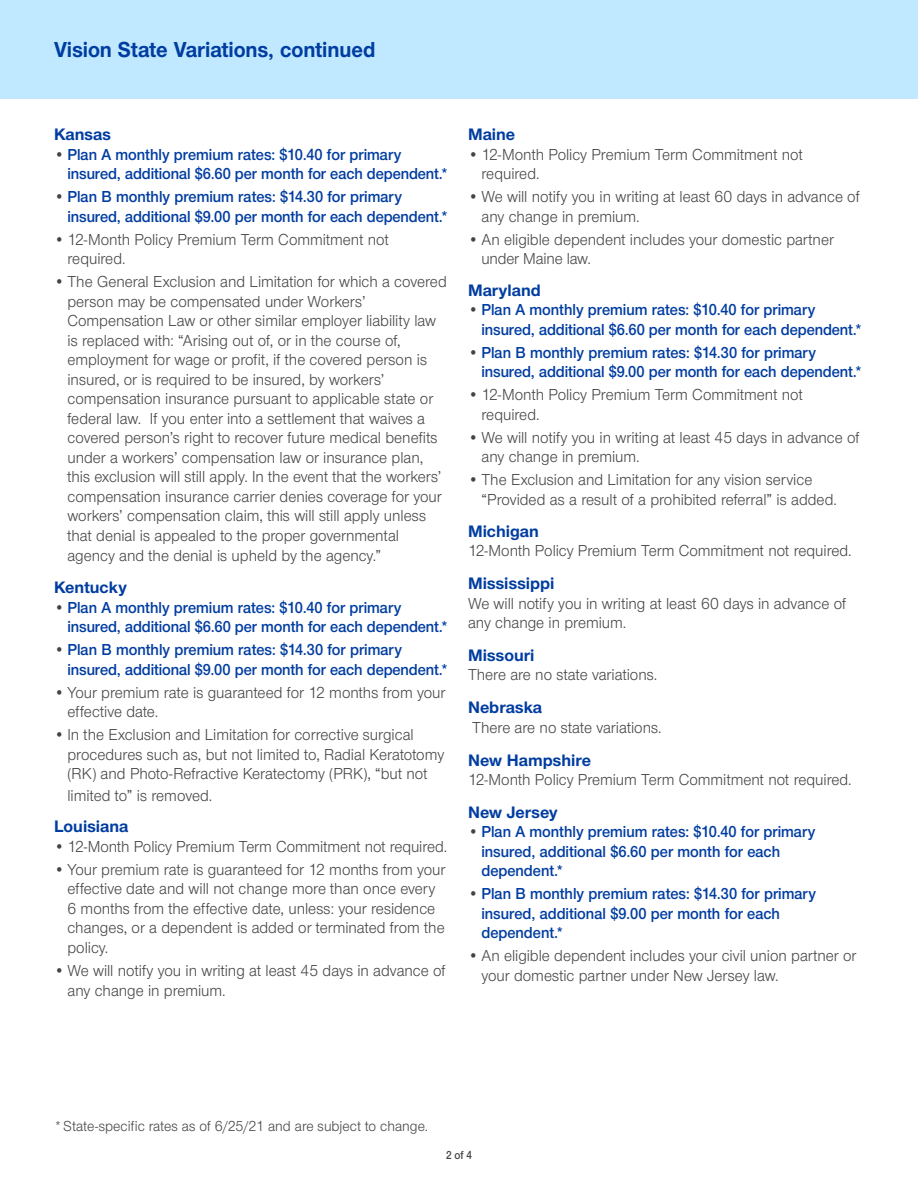
<style>
.page{position:relative;width:918px;height:1188px;background:#fff}
.page>*{position:absolute;margin:0;border:0;box-sizing:border-box;transform-origin:0 0}
.Disclaimers{font:700 22.5px "UHC Sans";letter-spacing:-.005em;color:#003da1;scale:.95 1}
.Vision_Headers{font:700 17.25px "UHC Sans";color:#003da1}
.No_benefits_payable{font:16.5px/19.5px "UHC Sans";color:#444;scale:.95 1}
.t1{font:600 16.5px/19.5px "UHC Sans";letter-spacing:-.005em;color:#003da1;scale:.95 1}
.Disclaimers-2{font:15px "UHC Sans";letter-spacing:.005em;color:#444;scale:.95 1}
.t2{font:600 12px "UHC Sans";color:#444;scale:.9 1}
.s1{font-weight:400;color:#444}
</style>
<div class="page">
<div style="left:0;top:0;width:918px;height:99px;background:#c0e9ff"></div>
<p class="Disclaimers" style="left:54px;top:34px;width:340px">Vision State Variations, continued</p>
<p class="Vision_Headers" style="left:54px;top:123px;width:59px">Kansas</p>
<p class="t1" style="left:68px;top:144px;width:401px;text-indent:-14px"><span class="s1">•</span> Plan A monthly premium rates: $10.40 for primary insured, additional $6.60 per month for each dependent.*</p>
<p class="t1" style="left:68px;top:186px;width:401px;text-indent:-14px"><span class="s1">•</span> Plan B monthly premium rates: $14.30 for primary insured, additional $9.00 per month for each dependent.*</p>
<p class="No_benefits_payable" style="left:68px;top:229px;width:340px;text-indent:-14px">• 12-Month Policy Premium Term Commitment not required.</p>
<p class="No_benefits_payable" style="left:68px;top:271px;width:401px;text-indent:-14px">• The General Exclusion and Limitation for which a covered person may be compensated under Workers’ Compensation Law or other similar employer liability law is replaced with: “Arising out of, or in the course of, employment for wage or profit, if the covered person is insured, or is required to be insured, by workers’ compensation insurance pursuant to applicable state or federal law. If you enter into a settlement that waives a covered person’s right to recover future medical benefits under a workers’ compensation law or insurance plan, this exclusion will still apply. In the event that the workers’ compensation insurance carrier denies coverage for your workers’ compensation claim, this will still apply unless that denial is appealed to the proper governmental agency and the denial is upheld by the agency.”</p>
<p class="Vision_Headers" style="left:54px;top:576px;width:74px">Kentucky</p>
<p class="t1" style="left:68px;top:597px;width:401px;text-indent:-14px"><span class="s1">•</span> Plan A monthly premium rates: $10.40 for primary insured, additional $6.60 per month for each dependent.*</p>
<p class="t1" style="left:68px;top:639px;width:401px;text-indent:-14px"><span class="s1">•</span> Plan B monthly premium rates: $14.30 for primary insured, additional $9.00 per month for each dependent.*</p>
<p class="No_benefits_payable" style="left:68px;top:682px;width:399px;text-indent:-14px">• Your premium rate is guaranteed for 12 months from your effective date.</p>
<p class="No_benefits_payable" style="left:68px;top:724px;width:398px;text-indent:-14px">• In the Exclusion and Limitation for corrective surgical procedures such as, but not limited to, Radial Keratotomy (RK) and Photo-Refractive Keratectomy (PRK), “but not</p>
<p class="No_benefits_payable" style="left:68px;top:785px;width:154px">limited to” is removed.</p>
<p class="Vision_Headers" style="left:54px;top:815px;width:76px">Louisiana</p>
<p class="No_benefits_payable" style="left:54px;top:836px;width:415px">• 12-Month Policy Premium Term Commitment not required.</p>
<p class="No_benefits_payable" style="left:68px;top:859px;width:399px;text-indent:-14px">• Your premium rate is guaranteed for 12 months from your effective date and will not change more than once every 6 months from the effective date, unless: your residence changes, or a dependent is added or terminated from the policy.</p>
<p class="No_benefits_payable" style="left:68px;top:960px;width:399px;text-indent:-14px">• We will notify you in writing at least 45 days in advance of any change in premium.</p>
<p class="Vision_Headers" style="left:468px;top:123px;width:49px">Maine</p>
<p class="No_benefits_payable" style="left:482px;top:144px;width:340px;text-indent:-14px">• 12-Month Policy Premium Term Commitment not required.</p>
<p class="No_benefits_payable" style="left:482px;top:186px;width:400px;text-indent:-14px">• We will notify you in writing at least 60 days in advance of any change in premium.</p>
<p class="No_benefits_payable" style="left:482px;top:229px;width:372px;text-indent:-14px">• An eligible dependent includes your domestic partner under Maine law.</p>
<p class="Vision_Headers" style="left:468px;top:279px;width:74px">Maryland</p>
<p class="t1" style="left:482px;top:300px;width:401px;text-indent:-14px"><span class="s1">•</span> Plan A monthly premium rates: $10.40 for primary insured, additional $6.60 per month for each dependent.*</p>
<p class="t1" style="left:482px;top:342px;width:401px;text-indent:-14px"><span class="s1">•</span> Plan B monthly premium rates: $14.30 for primary insured, additional $9.00 per month for each dependent.*</p>
<p class="No_benefits_payable" style="left:482px;top:385px;width:340px;text-indent:-14px">• 12-Month Policy Premium Term Commitment not required.</p>
<p class="No_benefits_payable" style="left:482px;top:427px;width:399px;text-indent:-14px">• We will notify you in writing at least 45 days in advance of any change in premium.</p>
<p class="No_benefits_payable" style="left:482px;top:470px;width:376px;text-indent:-14px">• The Exclusion and Limitation for any vision service “Provided as a result of a prohibited referral” is added.</p>
<p class="Vision_Headers" style="left:468px;top:519px;width:72px">Michigan</p>
<p class="No_benefits_payable" style="left:468px;top:540px;width:405px">12-Month Policy Premium Term Commitment not required.</p>
<p class="Vision_Headers" style="left:468px;top:572px;width:88px">Mississippi</p>
<p class="No_benefits_payable" style="left:468px;top:593px;width:400px">We will notify you in writing at least 60 days in advance of any change in premium.</p>
<p class="Vision_Headers" style="left:468px;top:644px;width:68px">Missouri</p>
<p class="No_benefits_payable" style="left:468px;top:665px;width:201px">There are no state variations.</p>
<p class="Vision_Headers" style="left:468px;top:696px;width:75px">Nebraska</p>
<p class="No_benefits_payable" style="left:472px;top:717px;width:201px">There are no state variations.</p>
<p class="Vision_Headers" style="left:468px;top:748px;width:125px">New Hampshire</p>
<p class="No_benefits_payable" style="left:468px;top:769px;width:405px">12-Month Policy Premium Term Commitment not required.</p>
<p class="Vision_Headers" style="left:468px;top:801px;width:91px">New Jersey</p>
<p class="t1" style="left:482px;top:822px;width:353px;text-indent:-14px"><span class="s1">•</span> Plan A monthly premium rates: $10.40 for primary insured, additional $6.60 per month for each dependent.*</p>
<p class="t1" style="left:482px;top:884px;width:354px;text-indent:-14px"><span class="s1">•</span> Plan B monthly premium rates: $14.30 for primary insured, additional $9.00 per month for each dependent.*</p>
<p class="No_benefits_payable" style="left:482px;top:946px;width:396px;text-indent:-14px">• An eligible dependent includes your civil union partner or your domestic partner under New Jersey law.</p>
<p class="Disclaimers-2" style="left:54px;top:1116px;width:395px">*State-specific rates as of 6/25/21 and are subject to change.</p>
<p class="t2" style="left:446px;top:1148px;width:30px">2 of 4</p>
</div>
